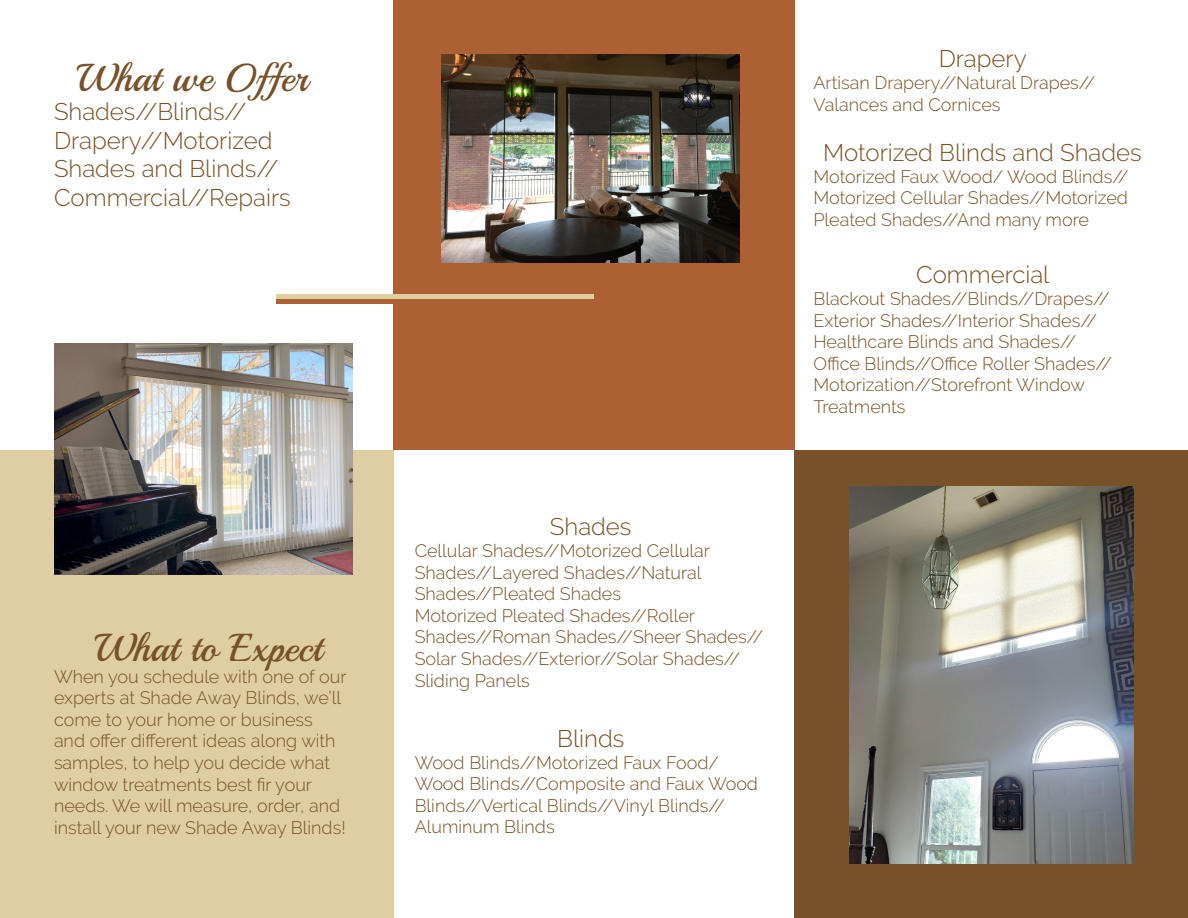
<style>
.page{position:relative;width:1188px;height:918px;background:#fff}
.page>*{position:absolute;margin:0;border:0;box-sizing:border-box;transform-origin:0 0}
.Headings{font:39px "Playball";color:#775127}
.Paragraph_Style_1{font:300 24px/28.8px "Raleway";color:#775127}
.Small_Body{font:300 18px/21.6px "Raleway";color:#775127}
</style>
<div class="page">
<div style="left:0;top:450px;width:393px;height:468px;background:#decea2"></div>
<div style="left:393px;top:0;width:402px;height:450px;background:#ac6034"></div>
<div style="left:795px;top:450px;width:393px;height:468px;background:#775127"></div>
<div style="left:277px;top:294px;width:317px;height:5px;background:#decea2"></div>
<hr style="left:277px;top:299px;width:317px;height:4px;background:#ac6034">
<img style="left:54px;top:343px;width:298px;height:231px">
<img style="left:442px;top:54px;width:298px;height:209px">
<img style="left:850px;top:487px;width:284px;height:377px">
<p class="Headings" style="left:77px;top:54px;width:233px">What we Offer</p>
<p class="Paragraph_Style_1" style="left:54px;top:97px;width:238px">Shades//Blinds//<br>Drapery//Motorized<br>Shades and Blinds//<br>Commercial//Repairs</p>
<p class="Headings" style="left:95px;top:624px;width:229px">What to Expect</p>
<p class="Small_Body" style="left:54px;top:665px;width:294px">When you schedule with one of our experts at Shade Away Blinds, we’ll come to your home or business and offer different ideas along with samples, to help you decide what window treatments best fir your needs. We will measure, order, and install your new Shade Away Blinds!</p>
<p class="Paragraph_Style_1" style="left:550px;top:513px;width:83px">Shades</p>
<p class="Small_Body" style="left:415px;top:540px;width:297px">Cellular Shades//Motorized Cellular<br>Shades//Layered Shades//Natural<br>Shades//Pleated Shades</p>
<p class="Small_Body" style="left:415px;top:605px;width:350px">Motorized Pleated Shades//Roller Shades//Roman Shades//Sheer Shades// Solar Shades//Exterior//Solar Shades// Sliding Panels</p>
<p class="Paragraph_Style_1" style="left:557px;top:724px;width:69px">Blinds</p>
<p class="Small_Body" style="left:415px;top:751px;width:345px">Wood Blinds//Motorized Faux Food/ Wood Blinds//Composite and Faux Wood Blinds//Vertical Blinds//Vinyl Blinds// Aluminum Blinds</p>
<p class="Paragraph_Style_1" style="left:939px;top:44px;width:89px">Drapery</p>
<p class="Small_Body" style="left:813px;top:72px;width:283px">Artisan Drapery//Natural Drapes//<br>Valances and Cornices</p>
<p class="Paragraph_Style_1" style="left:823px;top:138px;width:320px">Motorized Blinds and Shades</p>
<p class="Small_Body" style="left:813px;top:165px;width:317px;text-align:justify">Motorized Faux Wood/ Wood Blinds// Motorized Cellular Shades//Motorized Pleated Shades//And many more</p>
<p class="Paragraph_Style_1" style="left:916px;top:260px;width:135px">Commercial</p>
<p class="Small_Body" style="left:813px;top:288px;width:300px">Blackout Shades//Blinds//Drapes//<br>Exterior Shades//Interior Shades//<br>Healthcare Blinds and Shades//<br>Office Blinds//Office Roller Shades//<br>Motorization//Storefront Window<br>Treatments</p>
</div>
